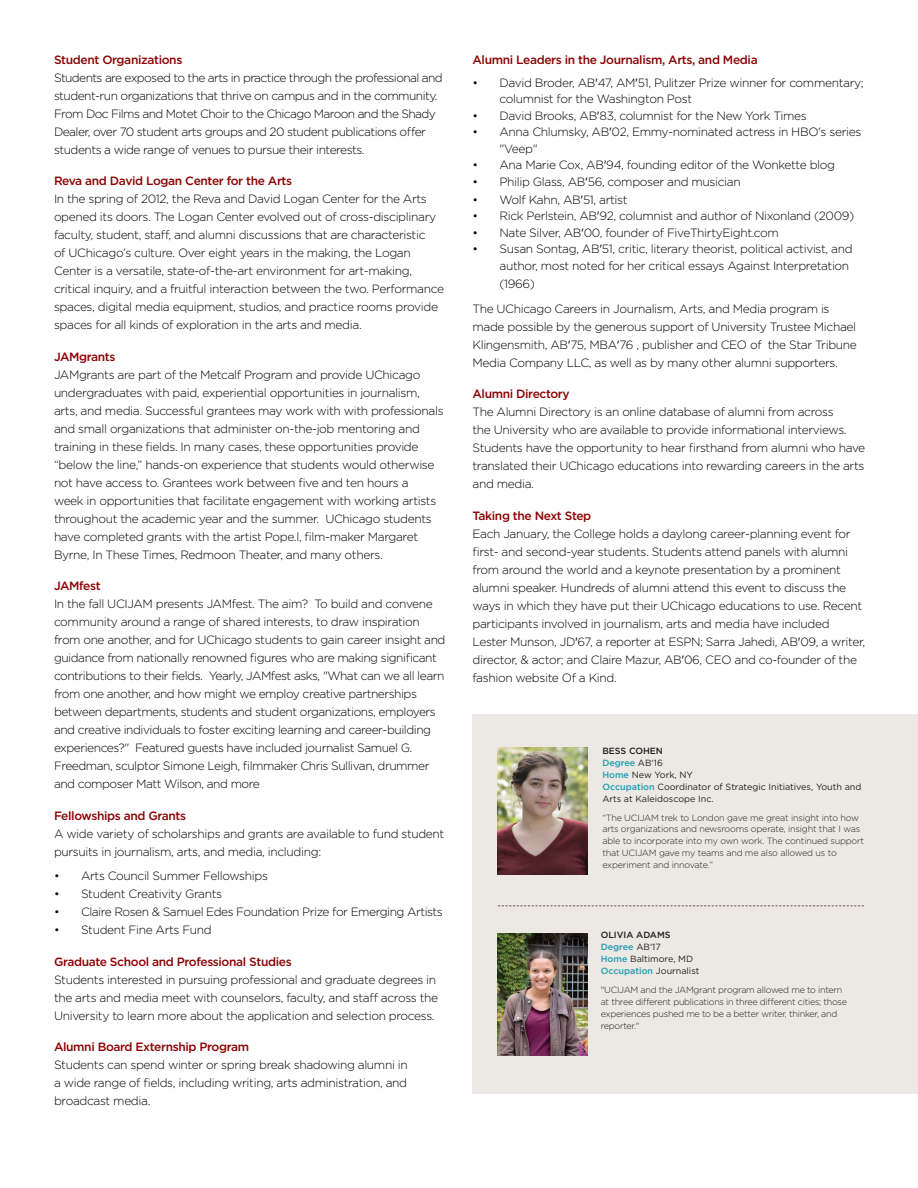
<style>
.page{position:relative;width:918px;height:1188px;background:#fff}
.page>*{position:absolute;margin:0;border:0;box-sizing:border-box;transform-origin:0 0}
.t1{font:300 12px/18px "Gotham";letter-spacing:-.03em;color:#000}
.t2{font:300 12px/18px "Gotham";letter-spacing:-.05em;color:#000}
.t3{font:500 12px "Gotham";letter-spacing:-.03em;color:#8b0202}
.t4{font:300 9px/12px "Gotham";letter-spacing:-.03em;color:#231f20}
.t5{font:9px/12px "Gotham";color:#231f20}
.s1{font-weight:400}
.s2{font-weight:500}
.s3{font-weight:500;color:#1f9db1}
</style>
<div class="page">
<div style="left:472px;top:714px;width:446px;height:380px;background:#ece8e3"></div>
<img style="left:498px;top:933px;width:90px;height:122px">
<img style="left:498px;top:747px;width:90px;height:127px">
<svg style="left:498px;top:905px;width:366px;height:1px"></svg>
<p class="t3" style="left:54px;top:52px;width:130px">Student Organizations</p>
<p class="t2" style="left:54px;top:68px;width:390px">Students are exposed to the arts in practice through the professional and student-run organizations that thrive on campus and in the community.<br>From Doc Films and Motet Choir to the Chicago Maroon and the Shady Dealer, over 70 student arts groups and 20 student publications offer students a wide range of venues to pursue their interests.</p>
<p class="t3" style="left:54px;top:173px;width:240px">Reva and David Logan Center for the Arts</p>
<p class="t1" style="left:54px;top:190px;width:392px">In the spring of 2012, the Reva and David Logan Center for the Arts opened its doors. The Logan Center evolved out of cross-disciplinary faculty, student, staff, and alumni discussions that are characteristic<br>of UChicago’s culture. Over eight years in the making, the Logan Center is a versatile, state-of-the-art environment for art-making, critical inquiry, and a fruitful interaction between the two. Performance spaces, digital media equipment, studios, and practice rooms provide spaces for all kinds of exploration in the arts and media.</p>
<p class="t3" style="left:54px;top:349px;width:63px">JAMgrants</p>
<p class="t1" style="left:54px;top:365px;width:391px">JAMgrants are part of the Metcalf Program and provide UChicago undergraduates with paid, experiential opportunities in journalism, arts, and media. Successful grantees may work with with professionals and small organizations that administer on-the-job mentoring and training in these fields. In many cases, these opportunities provide “below the line,” hands-on experience that students would otherwise not have access to. Grantees work between five and ten hours a<br>week in opportunities that facilitate engagement with working artists throughout the academic year and the summer. UChicago students have completed grants with the artist Pope.l, film-maker Margaret Byrne, In These Times, Redmoon Theater, and many others.</p>
<p class="t3" style="left:54px;top:578px;width:48px">JAMfest</p>
<p class="t1" style="left:54px;top:595px;width:393px">In the fall UCIJAM presents JAMfest. The aim? To build and convene community around a range of shared interests, to draw inspiration from one another, and for UChicago students to gain career insight and guidance from nationally renowned figures who are making significant contributions to their fields. Yearly, JAMfest asks, "What can we all learn from one another, and how might we employ creative partnerships between departments, students and student organizations, employers and creative individuals to foster exciting learning and career-building experiences?" Featured guests have included journalist Samuel G.<br>Freedman, sculptor Simone Leigh, filmmaker Chris Sullivan, drummer and composer Matt Wilson, and more</p>
<p class="t3" style="left:54px;top:808px;width:134px">Fellowships and Grants</p>
<p class="t1" style="left:54px;top:824px;width:392px">A wide variety of scholarships and grants are available to fund student pursuits in journalism, arts, and media, including:</p>
<p class="t1" style="left:54px;top:867px;width:216px">• Arts Council Summer Fellowships</p>
<p class="t1" style="left:54px;top:885px;width:170px">• Student Creativity Grants</p>
<p class="t1" style="left:54px;top:903px;width:390px">• Claire Rosen &amp; Samuel Edes Foundation Prize for Emerging Artists</p>
<p class="t1" style="left:54px;top:921px;width:159px">• Student Fine Arts Fund</p>
<p class="t3" style="left:54px;top:954px;width:239px">Graduate School and Professional Studies</p>
<p class="t1" style="left:54px;top:970px;width:386px">Students interested in pursuing professional and graduate degrees in the arts and media meet with counselors, faculty, and staff across the<br>University to learn more about the application and selection process.</p>
<p class="t3" style="left:54px;top:1039px;width:197px">Alumni Board Externship Program</p>
<p class="t1" style="left:54px;top:1056px;width:355px;text-align:justify">Students can spend winter or spring break shadowing alumni in a wide range of fields, including writing, arts administration, and broadcast media.</p>
<p class="t3" style="left:472px;top:52px;width:287px">Alumni Leaders in the Journalism, Arts, and Media</p>
<p class="t1" style="left:500px;top:74px;width:366px;line-height:16.5px;text-indent:-27px">• David Broder, AB<span class="s1">'</span>47, AM<span class="s1">'</span>51, Pulitzer Prize winner for commentary; columnist for the Washington Post</p>
<p class="t1" style="left:472px;top:106px;width:336px">• David Brooks, AB<span class="s1">'</span>83, columnist for the New York Times</p>
<p class="t1" style="left:500px;top:124px;width:363px;line-height:16.5px;text-indent:-27px">• Anna Chlumsky, AB<span class="s1">'</span>02, Emmy-nominated actress in HBO's series "Veep"</p>
<p class="t1" style="left:472px;top:156px;width:364px">• Ana Marie Cox, AB<span class="s1">'</span>94, founding editor of the Wonkette blog</p>
<p class="t1" style="left:472px;top:172px;width:270px">• Philip Glass, AB<span class="s1">'</span>56, composer and musician</p>
<p class="t1" style="left:472px;top:190px;width:157px">• Wolf Kahn, AB<span class="s1">'</span>51, artist</p>
<p class="t1" style="left:472px;top:207px;width:383px">• Rick Perlstein, AB<span class="s1">'</span>92, columnist and author of Nixonland (2009)</p>
<p class="t1" style="left:472px;top:223px;width:308px">• Nate Silver, AB<span class="s1">'</span>00, founder of FiveThirtyEight.com</p>
<p class="t1" style="left:472px;top:241px;width:382px;line-height:16.5px;text-align:right">• Susan Sontag, AB<span class="s1">'</span>51, critic, literary theorist, political activist, and author, most noted for her critical essays Against Interpretation</p>
<p class="t1" style="left:472px;top:271px;width:359px;line-height:24.8px;text-indent:27px">(1966)<br>The UChicago Careers in Journalism, Arts, and Media program is</p>
<p class="t1" style="left:472px;top:317px;width:386px;text-align:justify">made possible by the generous support of University Trustee Michael Klingensmith, AB<span class="s1">'</span>75, MBA<span class="s1">'</span>76 , publisher and CEO of the Star Tribune Media Company LLC, as well as by many other alumni supporters.</p>
<p class="t3" style="left:472px;top:386px;width:99px">Alumni Directory</p>
<p class="t1" style="left:472px;top:403px;width:394px">The Alumni Directory is an online database of alumni from across<br>the University who are available to provide informational interviews.<br>Students have the opportunity to hear firsthand from alumni who have translated their UChicago educations into rewarding careers in the arts and media.</p>
<p class="t3" style="left:472px;top:508px;width:120px">Taking the Next Step</p>
<p class="t1" style="left:472px;top:524px;width:394px">Each January, the College holds a daylong career-planning event for first- and second-year students. Students attend panels with alumni from around the world and a keynote presentation by a prominent alumni speaker. Hundreds of alumni attend this event to discuss the ways in which they have put their UChicago educations to use. Recent participants involved in journalism, arts and media have included Lester Munson, JD<span class="s1">'</span>67, a reporter at ESPN; Sarra Jahedi, AB<span class="s1">'</span>09, a writer, director, &amp; actor; and Claire Mazur, AB<span class="s1">'</span>06, CEO and co-founder of the fashion website Of a Kind.</p>
<p class="t5" style="left:602px;top:745px;width:261px"><span class="s2">BESS COHEN<br></span><span class="s3">Degree</span> AB‘16<br><span class="s3">Home</span> New York, NY<br><span class="s3">Occupation</span> Coordinator of Strategic Initiatives, Youth and<br>Arts at Kaleidoscope Inc.</p>
<p class="t4" style="left:602px;top:811px;width:263px">“The UCIJAM trek to London gave me great insight into how arts organizations and newsrooms operate, insight that I was able to incorporate into my own work. The continued support that UCIJAM gave my teams and me also allowed us to experiment and innovate.”</p>
<p class="t5" style="left:601px;top:929px;width:100px"><span class="s2">OLIVIA ADAMS<br></span><span class="s3">Degree</span> AB‘17<br><span class="s3">Home</span> Baltimore, MD<br><span class="s3">Occupation</span> Journalist</p>
<p class="t4" style="left:601px;top:984px;width:248px">"UCIJAM and the JAMgrant program allowed me to intern at three different publications in three different cities; those experiences pushed me to be a better writer, thinker, and reporter."</p>
</div>
